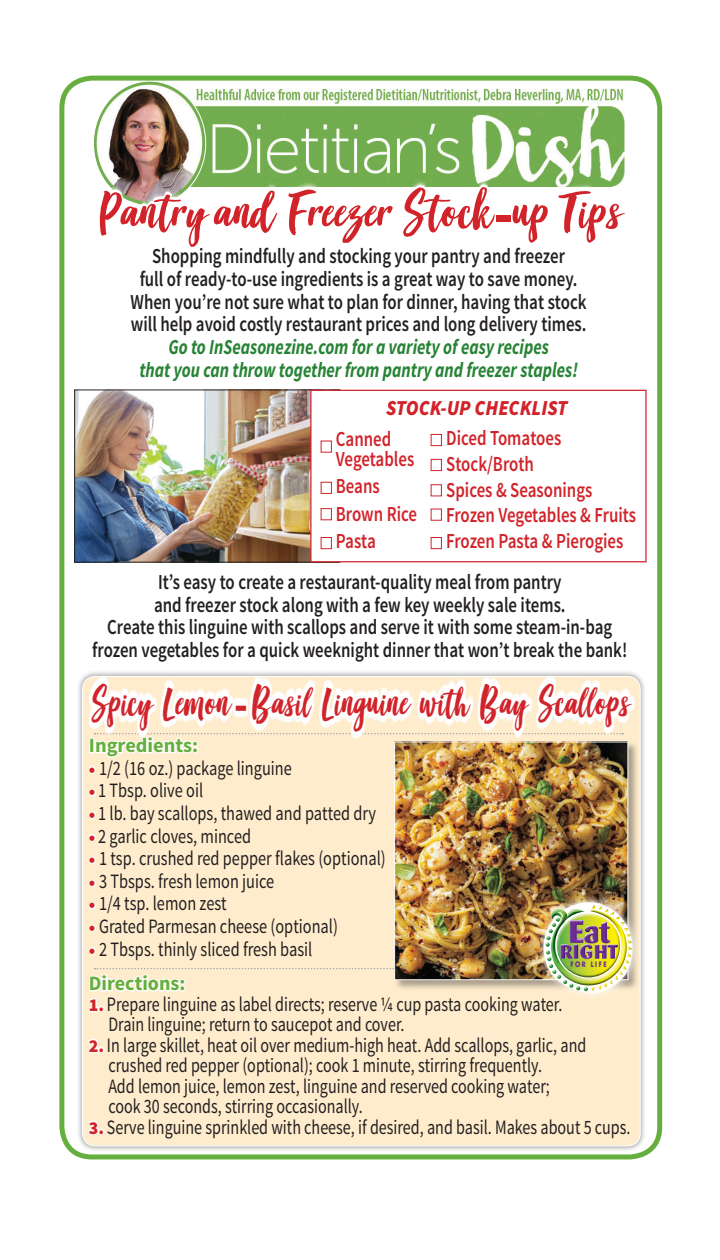
<style>
.page{position:relative;width:720px;height:1260px;background:#fff}
.page>*{position:absolute;margin:0;border:0;box-sizing:border-box;transform-origin:0 0}
.t1{font:53px "Good Vibes";color:#d1232a;scale:1.1 1}
.t2{font:42.25px "Good Vibes";color:#d1232a;scale:.96 1}
.t3{font:600 21.25px "Source Sans Pro";color:#231f20;scale:.79 1}
.t4{font:600 21.25px "Source Sans Pro";color:#d1232a;scale:.79 1}
.t5{font:italic 700 21.25px "Source Sans Pro";color:#278335;scale:.79 1}
.t6{font:italic 900 21.25px "Source Sans Pro";color:#d1232a;scale:.9 1}
.t7{font:20.5px "Source Sans Pro";color:#231f20;scale:.78 1}
.t8{font:700 20.5px "Source Sans Pro";color:#66ae3d}
.t9{font:20.25px "Source Sans Pro";color:#231f20;scale:.8 1}
.t10{font:700 20.25px "Source Sans Pro";color:#66ae3d}
.t11{font:700 7.25px "Futura";letter-spacing:.26em;color:#6c2c91;scale:.79 1}
.s1{font-family:"Source Sans Pro";font-weight:900}
.s2{font-weight:900;font-size:18px;color:#d1232a}
.s3{font-weight:900;font-size:18.25px;color:#d1232a}
</style>
<div class="page">
<img style="left:111px;top:75px;width:537px;height:104px">
<img style="left:95px;top:82px;width:111px;height:68px">
<div style="left:59px;top:76px;width:603px;height:1083px;border:5px solid #66ae3d;border-radius:30px"></div>
<img style="left:76px;top:392px;width:234px;height:168px">
<div style="left:74px;top:390px;width:266px;height:172px;border:1px solid #231f20"></div>
<svg style="left:279px;top:179px;width:344px;height:8px"></svg>
<svg style="left:59px;top:150px;width:220px;height:111px"></svg>
<svg style="left:287px;top:178px;width:210px;height:9px;background:#7ab25a"></svg>
<svg style="left:510px;top:184px;width:40px;height:3px"></svg>
<svg style="left:557px;top:186px;width:66px;height:1px"></svg>
<div style="left:77px;top:671px;width:569px;height:481px;background:#231f20;opacity:.51"></div>
<div style="left:83px;top:676px;width:557px;height:470px;background:#feeccd;border-radius:13px"></div>
<div style="left:394px;top:741px;width:246px;height:250px;background:#231f20;opacity:.39"></div>
<img style="left:396px;top:744px;width:230px;height:161px">
<svg style="left:89px;top:676px;width:546px;height:62px;fill:#fefefe"></svg>
<svg style="left:88px;top:1039px;width:16px;height:14px"></svg>
<svg style="left:88px;top:1120px;width:16px;height:15px"></svg>
<svg style="left:536px;top:895px;width:104px;height:106px"></svg>
<img style="left:544px;top:902px;width:88px;height:3px">
<img style="left:88px;top:905px;width:544px;height:107px">
<div style="left:89px;top:738px;width:6px;height:15px;border:2px solid #fff"></div>
<img style="left:94px;top:728px;width:529px;height:56px">
<div style="left:192px;top:747px;width:6px;height:7px;border:2px solid #fff;border-radius:50%"></div>
<div style="left:89px;top:766px;width:7px;height:8px;border:2px solid #fff;border-radius:50%"></div>
<div style="left:89px;top:789px;width:7px;height:7px;border:2px solid #fff;border-radius:50%"></div>
<div style="left:89px;top:811px;width:7px;height:8px;border:2px solid #fff;border-radius:50%"></div>
<div style="left:89px;top:834px;width:7px;height:8px;border:2px solid #fff;border-radius:50%"></div>
<div style="left:89px;top:857px;width:7px;height:7px;border:2px solid #fff;border-radius:50%"></div>
<div style="left:89px;top:879px;width:7px;height:8px;border:2px solid #fff;border-radius:50%"></div>
<div style="left:89px;top:902px;width:7px;height:8px;border:2px solid #fff;border-radius:50%"></div>
<div style="left:89px;top:925px;width:7px;height:7px;border:2px solid #fff;border-radius:50%"></div>
<div style="left:89px;top:947px;width:7px;height:8px;border:2px solid #fff;border-radius:50%"></div>
<div style="left:310px;top:390px;width:337px;height:172px;background:#fff;border:1px solid #d1232a"></div>
<div style="left:431px;top:434px;width:11px;height:12px;background:#fff;border:1px solid #d1232a"></div>
<div style="left:431px;top:459px;width:11px;height:12px;background:#fff;border:1px solid #d1232a"></div>
<div style="left:431px;top:484px;width:11px;height:12px;background:#fff;border:1px solid #d1232a"></div>
<div style="left:431px;top:509px;width:11px;height:12px;background:#fff;border:1px solid #d1232a"></div>
<div style="left:321px;top:482px;width:11px;height:12px;background:#fff;border:1px solid #d1232a"></div>
<div style="left:321px;top:441px;width:11px;height:12px;background:#fff;border:1px solid #d1232a"></div>
<div style="left:321px;top:508px;width:11px;height:12px;background:#fff;border:1px solid #d1232a"></div>
<div style="left:321px;top:537px;width:11px;height:12px;background:#fff;border:1px solid #d1232a"></div>
<div style="left:431px;top:537px;width:11px;height:12px;background:#fff;border:1px solid #d1232a"></div>
<p class="t1" style="left:99px;top:186px;width:477px">Pantry and Freezer Stock<span class="s1">-</span>up Tips</p>
<p class="t3" style="left:152px;top:242px;width:524px">Shopping mindfully and stocking your pantry and freezer</p>
<p class="t3" style="left:140px;top:265px;width:556px">full of ready-to-use ingredients is a great way to save money.</p>
<p class="t3" style="left:131px;top:288px;width:579px">When you’re not sure what to plan for dinner, having that stock</p>
<p class="t3" style="left:131px;top:311px;width:578px">will help avoid costly restaurant prices and long delivery times.</p>
<p class="t5" style="left:168px;top:334px;width:483px">Go to InSeasonezine.com for a variety of easy recipes</p>
<p class="t5" style="left:139px;top:357px;width:557px">that you can throw together from pantry and freezer staples!</p>
<p class="t6" style="left:386px;top:394px;width:203px">STOCK-UP CHECKLIST</p>
<p class="t4" style="left:336px;top:426px;width:72px">Canned</p>
<p class="t4" style="left:336px;top:445px;width:101px">Vegetables</p>
<p class="t4" style="left:336px;top:473px;width:57px">Beans</p>
<p class="t4" style="left:336px;top:500px;width:104px">Brown Rice</p>
<p class="t4" style="left:336px;top:528px;width:52px">Pasta</p>
<p class="t4" style="left:446px;top:424px;width:147px">Diced Tomatoes</p>
<p class="t4" style="left:446px;top:450px;width:112px">Stock/Broth</p>
<p class="t4" style="left:446px;top:476px;width:187px">Spices &amp; Seasonings</p>
<p class="t4" style="left:446px;top:502px;width:242px">Frozen Vegetables &amp; Fruits</p>
<p class="t4" style="left:446px;top:528px;width:226px">Frozen Pasta &amp; Pierogies</p>
<p class="t3" style="left:158px;top:568px;width:512px">It’s easy to create a restaurant-quality meal from pantry</p>
<p class="t3" style="left:154px;top:591px;width:522px">and freezer stock along with a few key weekly sale items.</p>
<p class="t3" style="left:107px;top:614px;width:641px">Create this linguine with scallops and serve it with some steam-in-bag</p>
<p class="t3" style="left:92px;top:637px;width:679px">frozen vegetables for a quick weeknight dinner that won’t break the bank!</p>
<p class="t2" style="left:92px;top:682px;width:562px">Spicy Lemon<span class="s1">-</span>Basil Linguine with Bay Scallops</p>
<p class="t10" style="left:89px;top:732px;width:111px">Ingredients:</p>
<p class="t9" style="left:89px;top:755px;width:255px"><span class="s2">•</span> 1/2 (16 oz.) package linguine</p>
<p class="t9" style="left:89px;top:778px;width:144px"><span class="s2">•</span> 1 Tbsp. olive oil</p>
<p class="t9" style="left:89px;top:801px;width:360px"><span class="s2">•</span> 1 lb. bay scallops, thawed and patted dry</p>
<p class="t9" style="left:89px;top:823px;width:204px"><span class="s2">•</span> 2 garlic cloves, minced</p>
<p class="t9" style="left:89px;top:846px;width:373px"><span class="s2">•</span> 1 tsp. crushed red pepper flakes (optional)</p>
<p class="t9" style="left:89px;top:869px;width:233px"><span class="s2">•</span> 3 Tbsps. fresh lemon juice</p>
<p class="t9" style="left:89px;top:891px;width:174px"><span class="s2">•</span> 1/4 tsp. lemon zest</p>
<p class="t9" style="left:89px;top:914px;width:313px"><span class="s2">•</span> Grated Parmesan cheese (optional)</p>
<p class="t9" style="left:89px;top:936px;width:281px"><span class="s2">•</span> 2 Tbsps. thinly sliced fresh basil</p>
<p class="t11" style="left:571px;top:960px;width:47px">FOR LIFE</p>
<p class="t8" style="left:89px;top:970px;width:98px">Directions:</p>
<p class="t7" style="left:89px;top:991px;width:609px"><span class="s3">1.</span> Prepare linguine as label directs; reserve ¼ cup pasta cooking water.</p>
<p class="t7" style="left:108px;top:1012px;width:381px">Drain linguine; return to saucepot and cover.</p>
<p class="t7" style="left:89px;top:1032px;width:639px"><span class="s3">2.</span>In large skillet, heat oil over medium-high heat. Add scallops, garlic, and</p>
<p class="t7" style="left:108px;top:1053px;width:558px">crushed red pepper (optional); cook 1 minute, stirring frequently.</p>
<p class="t7" style="left:108px;top:1073px;width:568px">Add lemon juice, lemon zest, linguine and reserved cooking water;</p>
<p class="t7" style="left:108px;top:1094px;width:328px">cook 30 seconds, stirring occasionally.</p>
<p class="t7" style="left:89px;top:1114px;width:696px"><span class="s3">3.</span> Serve linguine sprinkled with cheese, if desired, and basil. Makes about 5 cups.</p>
</div>
